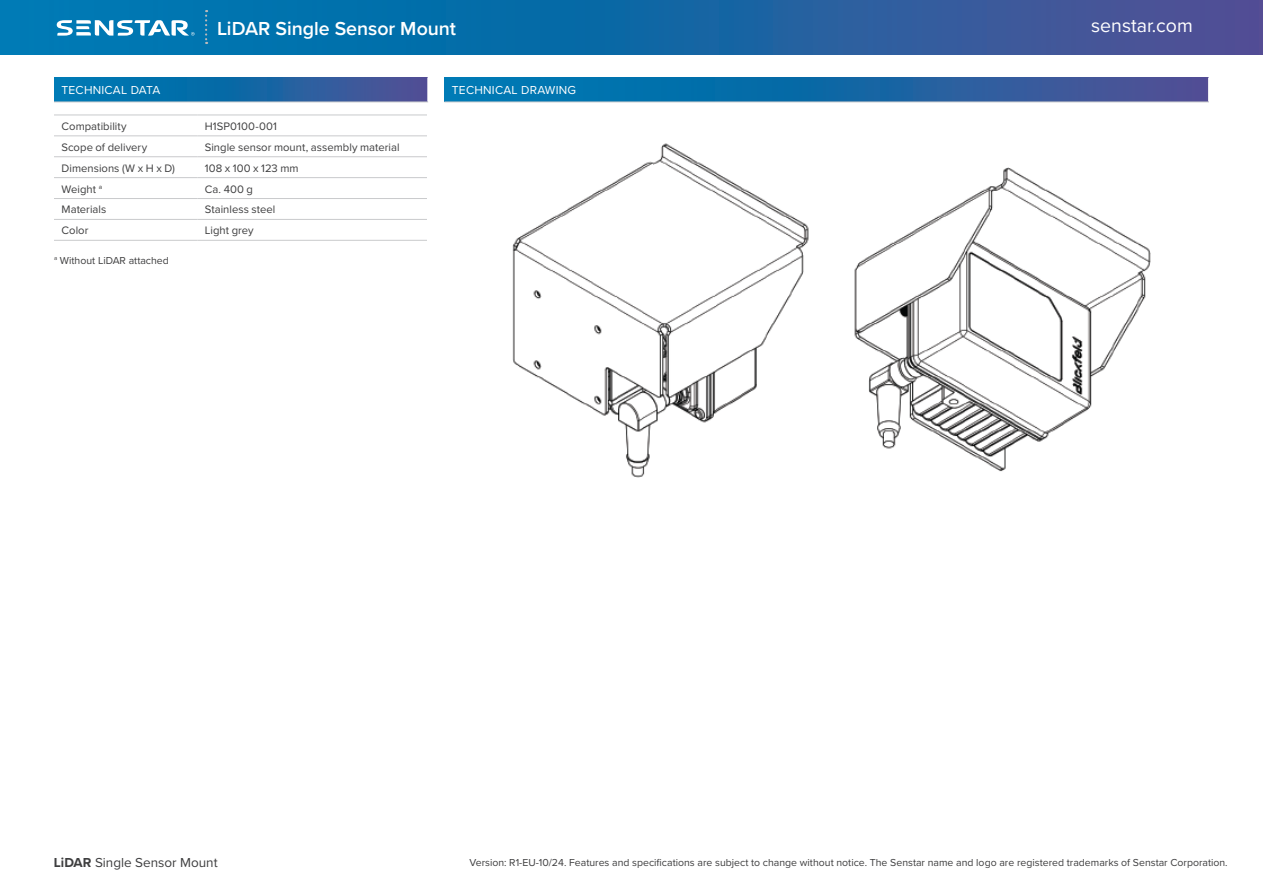
<style>
.page{position:relative;width:1263px;height:893px;background:#fff}
.page>*{position:absolute;margin:0;border:0;box-sizing:border-box;transform-origin:0 0}
.t1{font:600 19.5px "Proxima Nova";color:#fff}
.t2{font:19.5px "Proxima Nova";color:#fff}
.t3{font:13.5px "Proxima Nova";color:#3e3e3f}
.t4{font:12px "Proxima Nova";letter-spacing:.02em;color:#fff}
._10__Table_Copy{font:11.25px "Proxima Nova";letter-spacing:.005em;color:#3e3e3f}
.Legal{font:10.5px "Proxima Nova";color:#3e3e3f}
.s1{font-weight:700}
</style>
<div class="page">
<svg style="left:0;top:0;width:1263px;height:55px;background:#1b65a4"></svg>
<svg style="left:57px;top:20px;width:138px;height:16px"></svg>
<svg style="left:205px;top:10px;width:2px;height:34px"></svg>
<hr style="left:54px;top:115px;width:143px;height:1px;background:#c9cacc">
<hr style="left:197px;top:115px;width:230px;height:1px;background:#c9cacc">
<hr style="left:54px;top:135px;width:143px;height:1px;background:#c9cacc">
<hr style="left:197px;top:135px;width:230px;height:1px;background:#c9cacc">
<hr style="left:54px;top:156px;width:143px;height:1px;background:#c9cacc">
<hr style="left:197px;top:156px;width:230px;height:1px;background:#c9cacc">
<hr style="left:54px;top:177px;width:143px;height:1px;background:#c9cacc">
<hr style="left:197px;top:177px;width:230px;height:1px;background:#c9cacc">
<hr style="left:54px;top:198px;width:143px;height:1px;background:#c9cacc">
<hr style="left:197px;top:198px;width:230px;height:1px;background:#c9cacc">
<hr style="left:54px;top:219px;width:143px;height:1px;background:#c9cacc">
<hr style="left:197px;top:219px;width:230px;height:1px;background:#c9cacc">
<hr style="left:54px;top:240px;width:143px;height:1px;background:#c9cacc">
<hr style="left:197px;top:240px;width:230px;height:1px;background:#c9cacc">
<svg style="left:444px;top:77px;width:764px;height:25px;background:#1e68a5"></svg>
<hr style="left:444px;top:102px;width:765px;height:1px;background:#c9cacc">
<svg style="left:1208px;top:77px;width:1px;height:25px"></svg>
<svg style="left:54px;top:77px;width:373px;height:25px;background:#1e68a5"></svg>
<hr style="left:54px;top:102px;width:374px;height:1px;background:#c9cacc">
<svg style="left:427px;top:77px;width:1px;height:25px"></svg>
<img style="left:512px;top:143px;width:639px;height:335px">
<p class="t4" style="left:62px;top:81px;width:100px">TECHNICAL DATA</p>
<p class="t1" style="left:217px;top:14px;width:240px">LiDAR Single Sensor Mount</p>
<p class="t2" style="left:1091px;top:11px;width:103px">senstar.com</p>
<p class="t4" style="left:452px;top:81px;width:126px">TECHNICAL DRAWING</p>
<p class="_10__Table_Copy" style="left:62px;top:118px;width:67px">Compatibility</p>
<p class="_10__Table_Copy" style="left:205px;top:118px;width:74px">H1SP0100-001</p>
<p class="_10__Table_Copy" style="left:62px;top:139px;width:87px">Scope of delivery</p>
<p class="_10__Table_Copy" style="left:205px;top:139px;width:196px">Single sensor mount, assembly material</p>
<p class="_10__Table_Copy" style="left:62px;top:159px;width:115px">Dimensions (W x H x D)</p>
<p class="_10__Table_Copy" style="left:205px;top:159px;width:95px">108 x 100 x 123 mm</p>
<p class="_10__Table_Copy" style="left:62px;top:180px;width:42px">Weight <sup>a</sup></p>
<p class="_10__Table_Copy" style="left:205px;top:180px;width:50px">Ca. 400 g</p>
<p class="_10__Table_Copy" style="left:62px;top:201px;width:46px">Materials</p>
<p class="_10__Table_Copy" style="left:205px;top:201px;width:72px">Stainless steel</p>
<p class="_10__Table_Copy" style="left:62px;top:222px;width:28px">Color</p>
<p class="_10__Table_Copy" style="left:205px;top:222px;width:50px">Light grey</p>
<p class="Legal" style="left:54px;top:253px;width:116px"><sup>a</sup> Without LiDAR attached</p>
<p class="t3" style="left:54px;top:852px;width:165px"><span class="s1">LiDAR</span> Single Sensor Mount</p>
<p class="Legal" style="left:469px;top:855px;width:760px">Version: R1-EU-10/24. Features and specifications are subject to change without notice. The Senstar name and logo are registered trademarks of Senstar Corporation.</p>
</div>
